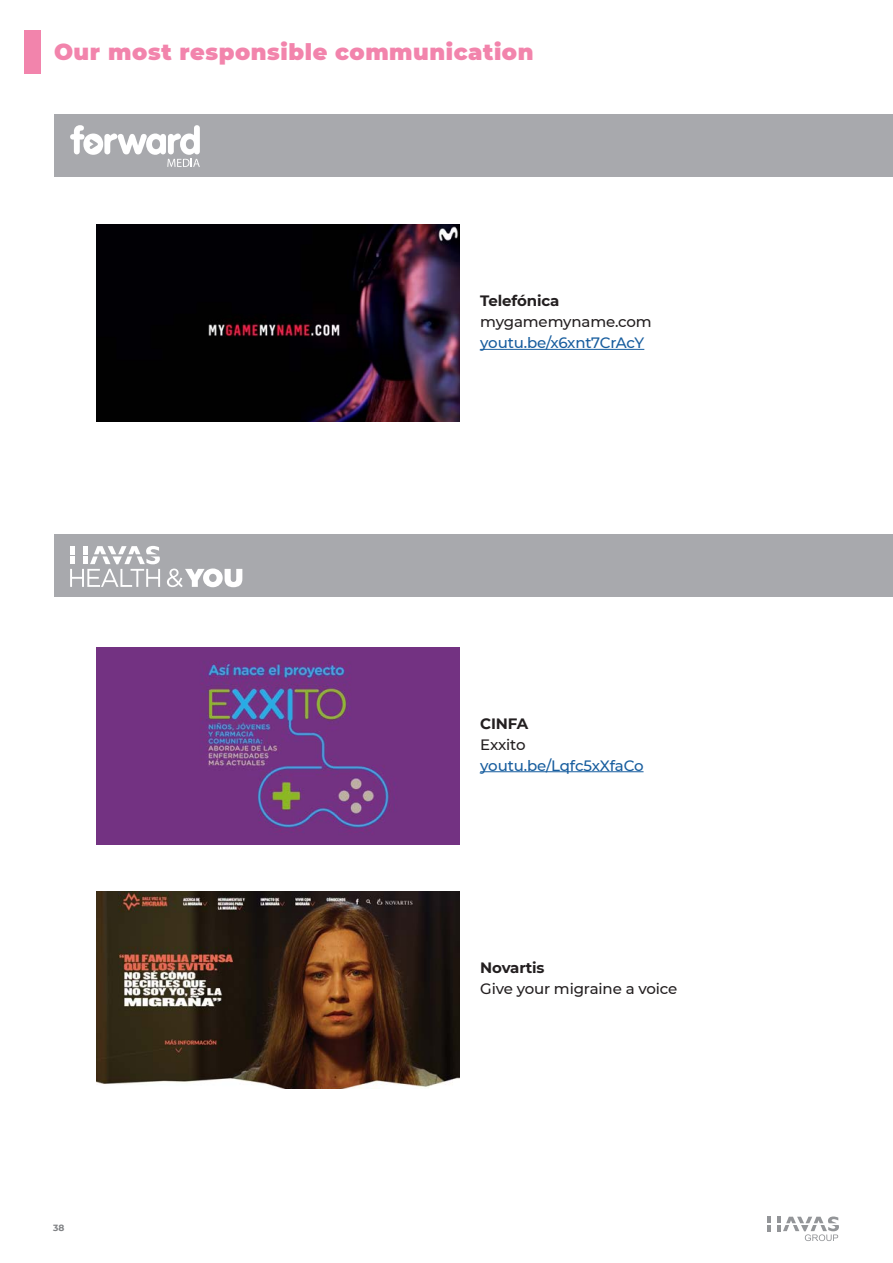
<style>
.page{position:relative;width:893px;height:1263px;background:#fff}
.page>*{position:absolute;margin:0;border:0;box-sizing:border-box;transform-origin:0 0}
.t1{font:900 22.5px "Montserrat";letter-spacing:.025em;color:#f284ac}
.t2{font:500 15px "Montserrat";letter-spacing:-.01em;color:#231f20}
.t3{font:500 15px "Montserrat";letter-spacing:-.01em;color:#175d9e}
.t4{font:700 15px "Montserrat";letter-spacing:-.01em;color:#231f20}
.t5{font:700 9px "Montserrat";color:#808285}
</style>
<div class="page">
<svg style="left:767px;top:1217px;width:4px;height:14px"></svg>
<svg style="left:778px;top:1216px;width:61px;height:25px"></svg>
<div style="left:24px;top:30px;width:17px;height:44px;background:#f284ac"></div>
<div style="left:54px;top:114px;width:839px;height:63px;background:#a8a9ad"></div>
<div style="left:54px;top:534px;width:839px;height:63px;background:#a8a9ad"></div>
<svg style="left:70px;top:125px;width:130px;height:42px"></svg>
<svg style="left:70px;top:546px;width:172px;height:41px"></svg>
<hr style="left:480px;top:349px;width:164px;height:1px;background:#175d9e">
<img style="left:97px;top:225px;width:362px;height:197px">
<hr style="left:480px;top:771px;width:164px;height:1px;background:#175d9e">
<img style="left:97px;top:647px;width:362px;height:197px">
<img style="left:97px;top:892px;width:362px;height:197px">
<p class="t1" style="left:54px;top:35px;width:481px">Our most responsible communication</p>
<p class="t4" style="left:480px;top:290px;width:81px">Telefónica</p>
<p class="t2" style="left:480px;top:311px;width:173px">mygamemyname.com</p>
<p class="t3" style="left:480px;top:332px;width:166px">youtu.be/x6xnt7CrAcY</p>
<p class="t4" style="left:480px;top:712px;width:50px">CINFA</p>
<p class="t2" style="left:480px;top:734px;width:47px">Exxito</p>
<p class="t3" style="left:480px;top:755px;width:165px">youtu.be/Lqfc5xXfaCo</p>
<p class="t5" style="left:53px;top:1221px;width:13px">38</p>
<p class="t4" style="left:480px;top:957px;width:66px">Novartis</p>
<p class="t2" style="left:480px;top:978px;width:198px">Give your migraine a voice</p>
</div>
